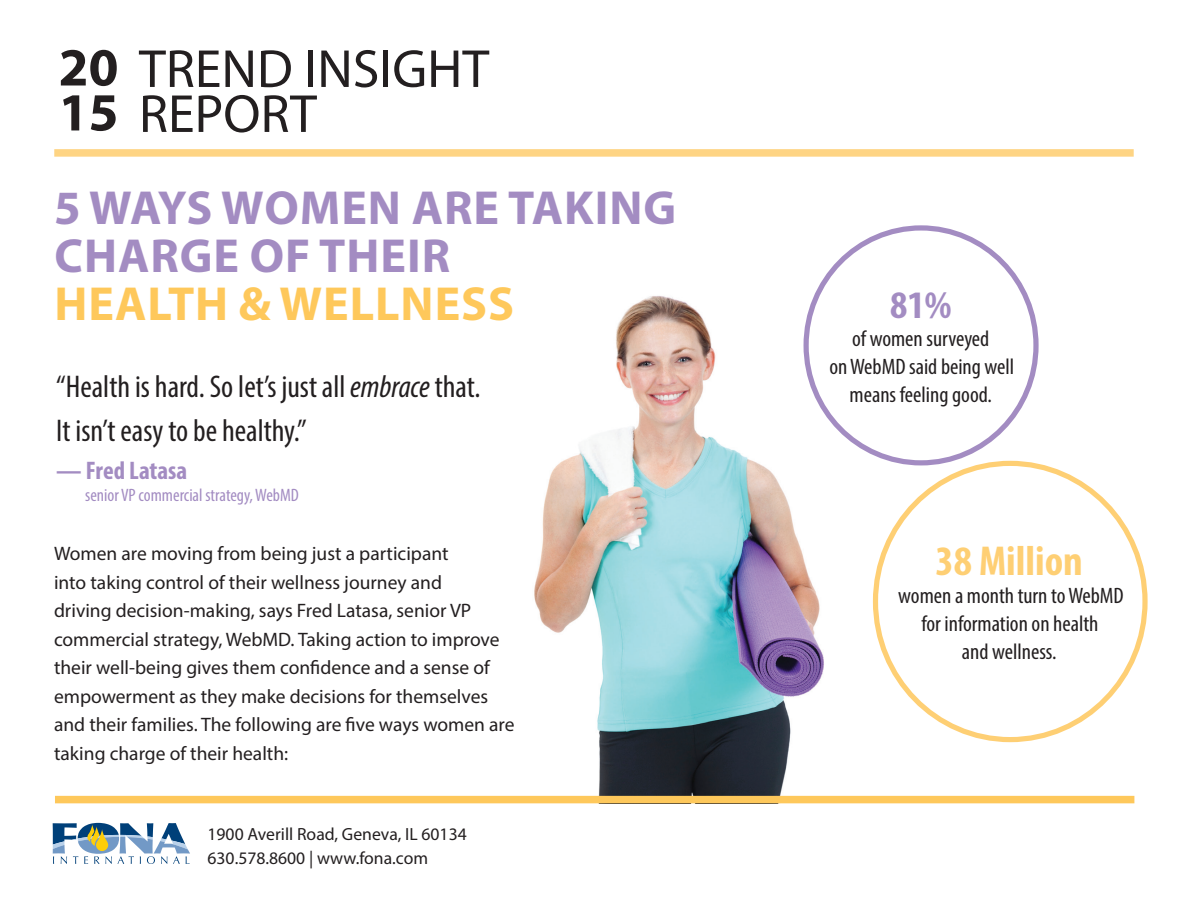
<style>
.page{position:relative;width:1188px;height:918px;background:#fff}
.page>*{position:absolute;margin:0;border:0;box-sizing:border-box;transform-origin:0 0}
.t1{font:54px/45px "Myriad Pro";color:#231f20}
.t2{font:700 48px/48px "Myriad Pro";letter-spacing:.02em;color:#a38cc2}
.t3{font:700 48px "Myriad Pro";letter-spacing:.02em;color:#fec85b}
.t4{font:700 condensed 42px "Myriad Pro";color:#fecf74}
.t5{font:700 condensed 39px "Myriad Pro";color:#a38cc2;scale:1.04 1}
.t6{font:condensed 31.5px/44.2px "Myriad Pro";color:#231f20}
.t7{font:700 condensed 25.5px "Myriad Pro";color:#a38cc2}
.t8{font:condensed 22.35px/28px "Myriad Pro";color:#231f20;text-align:center}
.t9{font:19.5px/28.5px "Myriad Pro";color:#231f20}
.t10{font:condensed 18px "Myriad Pro";color:#a38cc2}
.t11{font:17.7px/24.3px "Myriad Pro";color:#231f20}
.s1{font-weight:700}
.s2{font-style:italic}
</style>
<div class="page">
<img style="left:511px;top:288px;width:329px;height:508px">
<svg style="left:53px;top:823px;width:137px;height:41px"></svg>
<div style="left:55px;top:796px;width:1079px;height:7px;background:#fec85b"></div>
<div style="left:806px;top:228px;width:230px;height:235px;background:#fff;border-radius:50%"></div>
<div style="left:804px;top:225px;width:235px;height:240px;border:5px solid #a38cc2;border-radius:50%"></div>
<div style="left:54px;top:149px;width:1080px;height:8px;background:#fed483"></div>
<h1 class="t1" style="left:59px;top:46px;width:432px"><span class="s1">20</span> TREND INSIGHT<br><span class="s1">15</span> REPORT</h1>
<h2 class="t2" style="left:54px;top:183px;width:624px">5 WAYS WOMEN ARE TAKING<br>CHARGE OF THEIR</h2>
<h2 class="t3" style="left:54px;top:273px;width:461px">HEALTH &amp; WELLNESS</h2>
<h3 class="t6" style="left:56px;top:364px;width:426px">“Health is hard. So let’s just all <span class="s2">embrace</span> that.<br>It isn’t easy to be healthy.”</h3>
<h3 class="t7" style="left:56px;top:455px;width:132px">— Fred Latasa</h3>
<p class="t10" style="left:85px;top:484px;width:215px">senior VP commercial strategy, WebMD</p>
<p class="t9" style="left:54px;top:539px;width:462px">Women are moving from being just a participant<br>into taking control of their wellness journey and<br>driving decision-making, says Fred Latasa, senior VP commercial strategy, WebMD. Taking action to improve their well-being gives them confidence and a sense of empowerment as they make decisions for themselves and their families. The following are five ways women are taking charge of their health:</p>
<p class="t11" style="left:208px;top:821px;width:261px">1900 Averill Road, Geneva, IL 60134<br>630.578.8600 | www.fona.com</p>
<h3 class="t5" style="left:890px;top:281px;width:60px">81%</h3>
<p class="t8" style="left:829px;top:324px;width:186px">of women surveyed<br>on WebMD said being well means feeling good.</p>
<h3 class="t4" style="left:936px;top:535px;width:149px">38 Million</h3>
<p class="t8" style="left:898px;top:582px;width:227px">women a month turn to WebMD for information on health<br>and wellness.</p>
</div>
